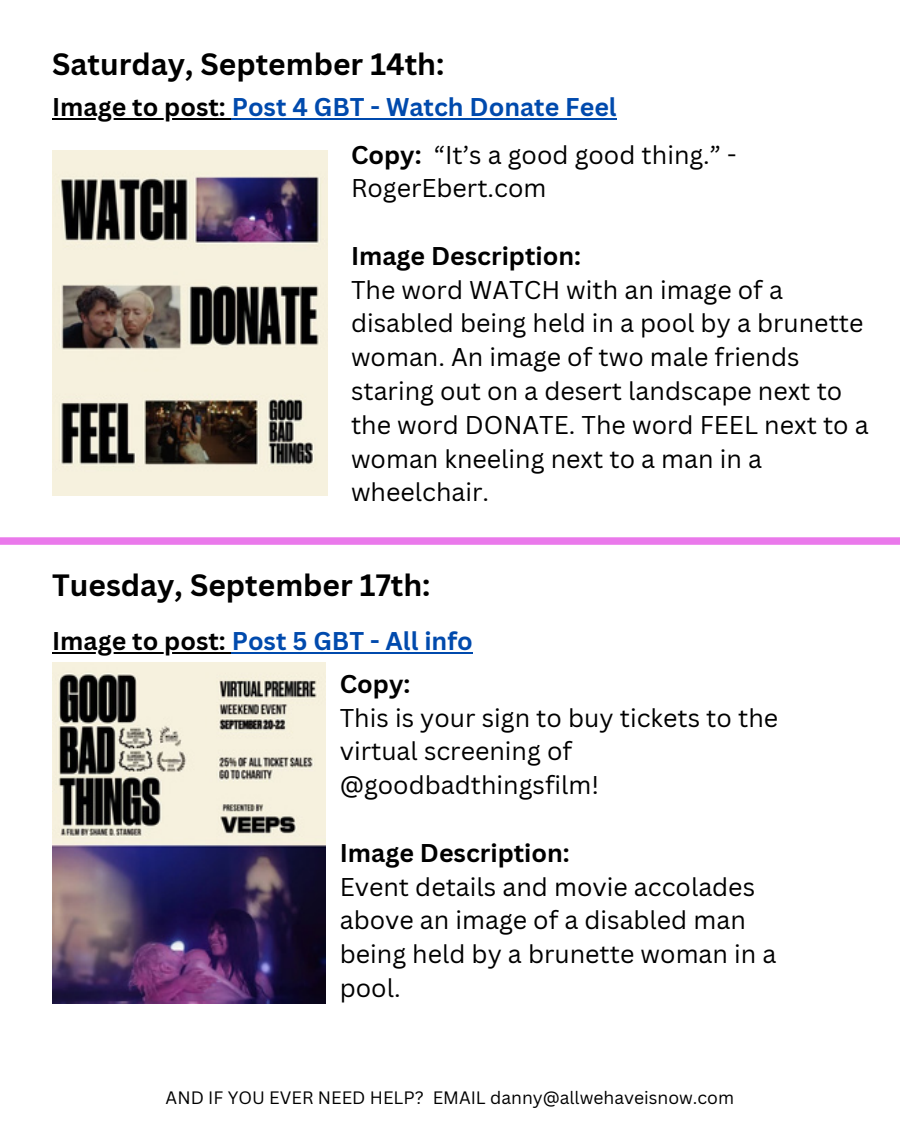
<style>
.page{position:relative;width:900px;height:1135px;background:#fff}
.page>*{position:absolute;margin:0;border:0;box-sizing:border-box;transform-origin:0 0}
.t1{font:700 30px "Canva Sans";color:#000}
.t2{font:25px/33.8px "Canva Sans";color:#000}
.t3{font:700 25px "Canva Sans";color:#004aad}
.t4{font:700 25px "Canva Sans";color:#000}
.t5{font:17.5px "Canva Sans";color:#000}
.s1{color:#000}
.s2{font-weight:700}
</style>
<div class="page">
<img style="left:52px;top:150px;width:276px;height:345px">
<hr style="left:52px;top:118px;width:180px;height:2px;background:#000">
<hr style="left:232px;top:118px;width:385px;height:2px;background:#004aad">
<img style="left:52px;top:662px;width:274px;height:341px">
<hr style="left:52px;top:651px;width:180px;height:2px;background:#000">
<hr style="left:232px;top:651px;width:241px;height:2px;background:#004aad">
<div style="left:0;top:537px;width:900px;height:7px;background:#ea79eb"></div>
<h2 class="t1" style="left:52px;top:43px;width:394px">Saturday, September 14th:</h2>
<h2 class="t3" style="left:52px;top:90px;width:566px"><span class="s1">Image to post:</span> Post 4 GBT - Watch Donate Feel</h2>
<p class="t2" style="left:351px;top:137px;width:387px"><span class="s2">Copy:</span> “It’s a good good thing.” -</p>
<h3 class="t2" style="left:351px;top:171px;width:197px">RogerEbert.com</h3>
<h3 class="t2" style="left:351px;top:238px;width:433px"><span class="s2">Image Description:<br></span>The word WATCH with an image of a</h3>
<h3 class="t2" style="left:351px;top:306px;width:519px">disabled being held in a pool by a brunette woman. An image of two male friends staring out on a desert landscape next to the word DONATE. The word FEEL next to a woman kneeling next to a man in a wheelchair.</h3>
<p class="t1" style="left:52px;top:564px;width:380px">Tuesday, September 17th:</p>
<h3 class="t3" style="left:52px;top:623px;width:422px"><span class="s1">Image to post:</span> Post 5 GBT - All info</h3>
<p class="t2" style="left:340px;top:666px;width:440px"><span class="s2">Copy:<br></span>This is your sign to buy tickets to the virtual screening of @goodbadthingsfilm!</p>
<p class="t4" style="left:340px;top:835px;width:232px">Image Description:</p>
<p class="t2" style="left:340px;top:868px;width:438px">Event details and movie accolades above an image of a disabled man being held by a brunette woman in a pool.</p>
<h1 class="t5" style="left:166px;top:1084px;width:570px">AND IF YOU EVER NEED HELP? EMAIL danny@allwehaveisnow.com</h1>
</div>
